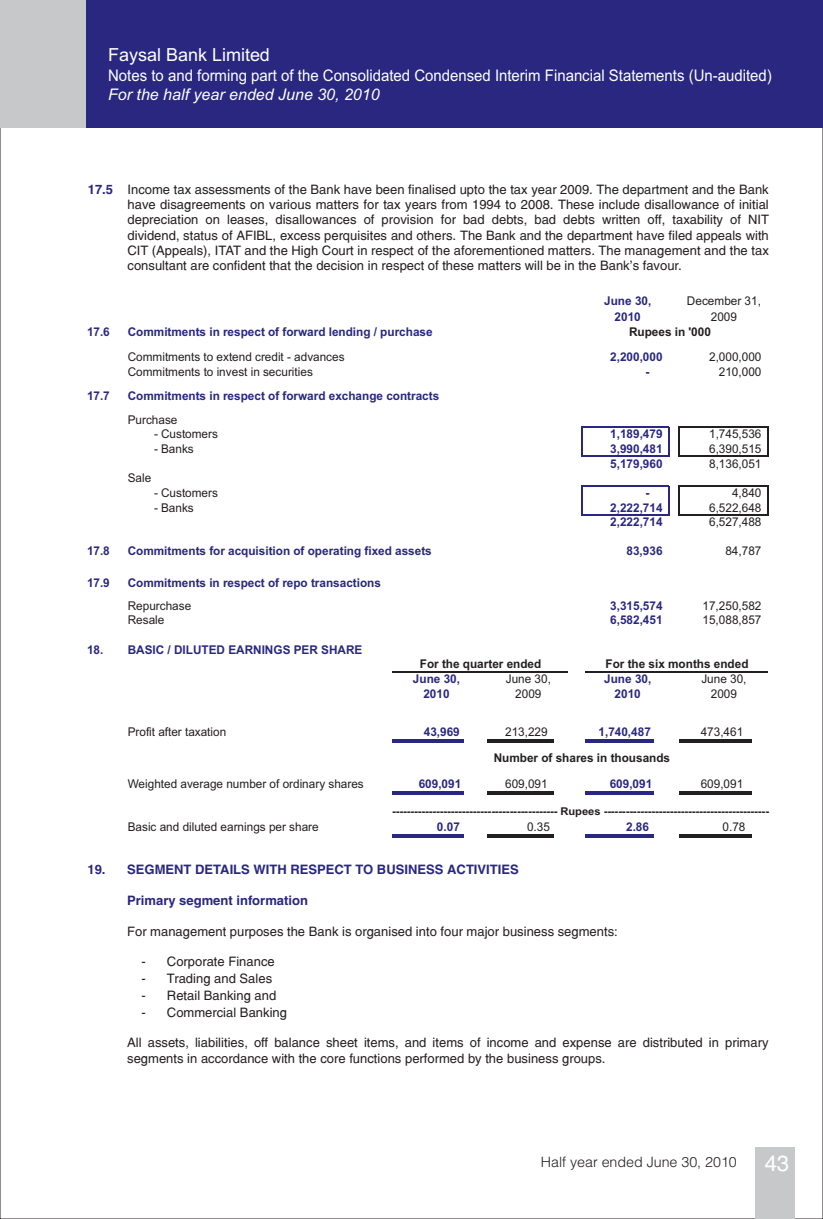
<style>
.page{position:relative;width:823px;height:1219px;background:#fff}
.page>*{position:absolute;margin:0;border:0;box-sizing:border-box;transform-origin:0 0}
.t1{font:22px "Switzerland";color:#fff}
.t2{font:18px "Arial";color:#fff}
.t3{font:16px "Arial";color:#fff;scale:.94 1}
.t4{font:italic 16px "Arial";color:#fff}
.t5{font:14.2px "Switzerland Light";color:#231f20}
.t6{font:13px/15.4px "Switzerland";color:#231f20;text-align:justify}
.t7{font:700 13px "Switzerland";color:#292780}
.t8{font:12px "Arial";color:#231f20}
.t9{font:700 12px "Arial";color:#292780}
.t10{font:700 12px "Arial";color:#231f20}
.t11{font:700 10.8px "Arial";letter-spacing:-.005em;color:#231f20;scale:1.04 1}
.s1{font-weight:700;color:#292780}
</style>
<div class="page">
<div style="left:754px;top:1147px;width:40px;height:72px;background:#c7c8ca"></div>
<div style="left:0;top:0;width:822px;height:128px;background:#292780"></div>
<div style="left:0;top:0;width:86px;height:128px;background:#c7c8ca"></div>
<hr style="left:581px;top:426px;width:87px;height:2px;background:#292780">
<hr style="left:581px;top:456px;width:87px;height:1px;background:#292780">
<hr style="left:581px;top:426px;width:1px;height:31px;background:#292780">
<hr style="left:581px;top:485px;width:87px;height:1px;background:#292780">
<hr style="left:678px;top:426px;width:1px;height:31px;background:#231f20">
<hr style="left:581px;top:514px;width:87px;height:1px;background:#292780">
<hr style="left:392px;top:671px;width:175px;height:1px;background:#231f20">
<hr style="left:392px;top:739px;width:71px;height:1px;background:#292780">
<hr style="left:392px;top:741px;width:71px;height:2px;background:#292780">
<hr style="left:487px;top:739px;width:66px;height:1px;background:#231f20">
<hr style="left:487px;top:741px;width:66px;height:2px;background:#231f20">
<hr style="left:585px;top:739px;width:68px;height:1px;background:#292780">
<hr style="left:585px;top:741px;width:68px;height:2px;background:#292780">
<hr style="left:392px;top:791px;width:71px;height:1px;background:#292780">
<hr style="left:392px;top:793px;width:71px;height:2px;background:#292780">
<hr style="left:487px;top:791px;width:66px;height:1px;background:#231f20">
<hr style="left:487px;top:793px;width:66px;height:2px;background:#231f20">
<hr style="left:585px;top:791px;width:68px;height:1px;background:#292780">
<hr style="left:585px;top:793px;width:68px;height:2px;background:#292780">
<hr style="left:392px;top:834px;width:71px;height:1px;background:#292780">
<hr style="left:392px;top:837px;width:71px;height:1px;background:#292780">
<hr style="left:487px;top:834px;width:66px;height:1px;background:#231f20">
<hr style="left:487px;top:837px;width:66px;height:1px;background:#231f20">
<hr style="left:585px;top:834px;width:68px;height:1px;background:#292780">
<hr style="left:585px;top:837px;width:68px;height:1px;background:#292780">
<hr style="left:581px;top:485px;width:1px;height:30px;background:#292780">
<hr style="left:678px;top:485px;width:1px;height:30px;background:#231f20">
<hr style="left:679px;top:426px;width:88px;height:2px;background:#231f20">
<hr style="left:679px;top:456px;width:88px;height:1px;background:#231f20">
<hr style="left:679px;top:485px;width:88px;height:1px;background:#231f20">
<hr style="left:679px;top:514px;width:88px;height:1px;background:#231f20">
<hr style="left:585px;top:671px;width:182px;height:1px;background:#231f20">
<hr style="left:678px;top:739px;width:73px;height:1px;background:#231f20">
<hr style="left:678px;top:741px;width:73px;height:2px;background:#231f20">
<hr style="left:678px;top:791px;width:73px;height:1px;background:#231f20">
<hr style="left:678px;top:793px;width:73px;height:2px;background:#231f20">
<hr style="left:678px;top:834px;width:73px;height:1px;background:#231f20">
<hr style="left:678px;top:837px;width:73px;height:1px;background:#231f20">
<h2 class="t2" style="left:108px;top:48px;width:163px">Faysal Bank Limited</h2>
<p class="t4" style="left:108px;top:88px;width:273px">For the half year ended June 30, 2010</p>
<p class="t3" style="left:108px;top:69px;width:707px">Notes to and forming part of the Consolidated Condensed Interim Financial Statements (Un-audited)</p>
<p class="t6" style="left:127px;top:183px;width:642px;text-indent:-40px"><span class="s1">17.5</span> Income tax assessments of the Bank have been finalised upto the tax year 2009. The department and the Bank have disagreements on various matters for tax years from 1994 to 2008. These include disallowance of initial depreciation on leases, disallowances of provision for bad debts, bad debts written off, taxability of NIT dividend, status of AFIBL, excess perquisites and others. The Bank and the department have filed appeals with CIT (Appeals), ITAT and the High Court in respect of the aforementioned matters. The management and the tax consultant are confident that the decision in respect of these matters will be in the Bank's favour.</p>
<p class="t9" style="left:603px;top:297px;width:49px">June 30,</p>
<p class="t8" style="left:686px;top:297px;width:76px">December 31,</p>
<p class="t9" style="left:614px;top:312px;width:28px">2010</p>
<p class="t8" style="left:710px;top:312px;width:28px">2009</p>
<p class="t9" style="left:87px;top:327px;width:24px">17.6</p>
<p class="t9" style="left:128px;top:327px;width:306px">Commitments in respect of forward lending / purchase</p>
<p class="t8" style="left:128px;top:352px;width:218px">Commitments to extend credit - advances</p>
<p class="t9" style="left:610px;top:352px;width:54px">2,200,000</p>
<p class="t8" style="left:708px;top:352px;width:54px">2,000,000</p>
<p class="t8" style="left:128px;top:367px;width:187px">Commitments to invest in securities</p>
<p class="t9" style="left:645px;top:367px;width:5px">-</p>
<p class="t8" style="left:718px;top:367px;width:44px">210,000</p>
<p class="t9" style="left:87px;top:392px;width:24px">17.7</p>
<p class="t9" style="left:128px;top:392px;width:313px">Commitments in respect of forward exchange contracts</p>
<p class="t10" style="left:628px;top:327px;width:83px">Rupees in '000</p>
<p class="t8" style="left:128px;top:415px;width:51px">Purchase</p>
<p class="t8" style="left:154px;top:429px;width:65px">- Customers</p>
<p class="t9" style="left:610px;top:429px;width:54px">1,189,479</p>
<p class="t8" style="left:708px;top:429px;width:54px">1,745,536</p>
<p class="t8" style="left:154px;top:444px;width:41px">- Banks</p>
<p class="t9" style="left:610px;top:444px;width:54px">3,990,481</p>
<p class="t8" style="left:708px;top:444px;width:54px">6,390,515</p>
<p class="t9" style="left:610px;top:459px;width:54px">5,179,960</p>
<p class="t8" style="left:708px;top:459px;width:54px">8,136,051</p>
<p class="t8" style="left:128px;top:473px;width:25px">Sale</p>
<p class="t8" style="left:154px;top:488px;width:65px">- Customers</p>
<p class="t9" style="left:645px;top:488px;width:5px">-</p>
<p class="t8" style="left:731px;top:488px;width:31px">4,840</p>
<p class="t8" style="left:154px;top:503px;width:41px">- Banks</p>
<p class="t9" style="left:610px;top:503px;width:54px">2,222,714</p>
<p class="t8" style="left:708px;top:503px;width:54px">6,522,648</p>
<p class="t9" style="left:610px;top:517px;width:54px">2,222,714</p>
<p class="t8" style="left:708px;top:517px;width:54px">6,527,488</p>
<p class="t9" style="left:87px;top:547px;width:24px">17.8</p>
<p class="t9" style="left:128px;top:547px;width:305px">Commitments for acquisition of operating fixed assets</p>
<p class="t9" style="left:626px;top:547px;width:37px">83,936</p>
<p class="t8" style="left:725px;top:547px;width:37px">84,787</p>
<p class="t9" style="left:87px;top:578px;width:24px">17.9</p>
<p class="t9" style="left:128px;top:578px;width:255px">Commitments in respect of repo transactions</p>
<p class="t8" style="left:128px;top:601px;width:65px">Repurchase</p>
<p class="t9" style="left:610px;top:601px;width:54px">3,315,574</p>
<p class="t8" style="left:702px;top:601px;width:60px">17,250,582</p>
<p class="t8" style="left:128px;top:616px;width:38px">Resale</p>
<p class="t9" style="left:610px;top:616px;width:54px">6,582,451</p>
<p class="t8" style="left:702px;top:616px;width:60px">15,088,857</p>
<p class="t9" style="left:87px;top:645px;width:277px">18. BASIC / DILUTED EARNINGS PER SHARE</p>
<p class="t9" style="left:412px;top:674px;width:49px">June 30,</p>
<p class="t8" style="left:505px;top:674px;width:47px">June 30,</p>
<p class="t9" style="left:603px;top:674px;width:49px">June 30,</p>
<p class="t8" style="left:701px;top:674px;width:47px">June 30,</p>
<p class="t9" style="left:423px;top:689px;width:28px">2010</p>
<p class="t8" style="left:515px;top:689px;width:28px">2009</p>
<p class="t9" style="left:614px;top:689px;width:28px">2010</p>
<p class="t8" style="left:710px;top:689px;width:28px">2009</p>
<p class="t8" style="left:128px;top:728px;width:100px">Profit after taxation</p>
<p class="t8" style="left:505px;top:728px;width:44px">213,229</p>
<p class="t8" style="left:700px;top:728px;width:44px">473,461</p>
<p class="t10" style="left:419px;top:659px;width:123px">For the quarter ended</p>
<p class="t10" style="left:605px;top:659px;width:144px">For the six months ended</p>
<p class="t9" style="left:423px;top:728px;width:37px">43,969</p>
<p class="t9" style="left:598px;top:728px;width:54px">1,740,487</p>
<p class="t10" style="left:493px;top:753px;width:178px">Number of shares in thousands</p>
<p class="t8" style="left:128px;top:779px;width:237px">Weighted average number of ordinary shares</p>
<p class="t9" style="left:418px;top:779px;width:44px">609,091</p>
<p class="t8" style="left:505px;top:779px;width:44px">609,091</p>
<p class="t9" style="left:609px;top:779px;width:44px">609,091</p>
<p class="t8" style="left:700px;top:779px;width:44px">609,091</p>
<p class="t8" style="left:128px;top:823px;width:192px">Basic and diluted earnings per share</p>
<p class="t8" style="left:526px;top:823px;width:24px">0.35</p>
<p class="t8" style="left:722px;top:823px;width:24px">0.78</p>
<p class="t11" style="left:392px;top:807px;width:364px">--------------------------------------------- Rupees ---------------------------------------------</p>
<p class="t9" style="left:436px;top:823px;width:24px">0.07</p>
<p class="t9" style="left:625px;top:823px;width:24px">2.86</p>
<p class="t7" style="left:87px;top:862px;width:432px">19. SEGMENT DETAILS WITH RESPECT TO BUSINESS ACTIVITIES</p>
<p class="t7" style="left:127px;top:892px;width:182px">Primary segment information</p>
<p class="t6" style="left:127px;top:925px;width:492px">For management purposes the Bank is organised into four major business segments:</p>
<p class="t6" style="left:141px;top:956px;width:135px">- Corporate Finance</p>
<p class="t6" style="left:141px;top:972px;width:132px">- Trading and Sales</p>
<p class="t6" style="left:141px;top:989px;width:136px">- Retail Banking and</p>
<p class="t6" style="left:141px;top:1006px;width:147px">- Commercial Banking</p>
<p class="t6" style="left:127px;top:1037px;width:642px">All assets, liabilities, off balance sheet items, and items of income and expense are distributed in primary segments in accordance with the core functions performed by the business groups.</p>
<p class="t5" style="left:540px;top:1153px;width:197px">Half year ended June 30, 2010</p>
<h1 class="t1" style="left:764px;top:1150px;width:26px">43</h1>
</div>
